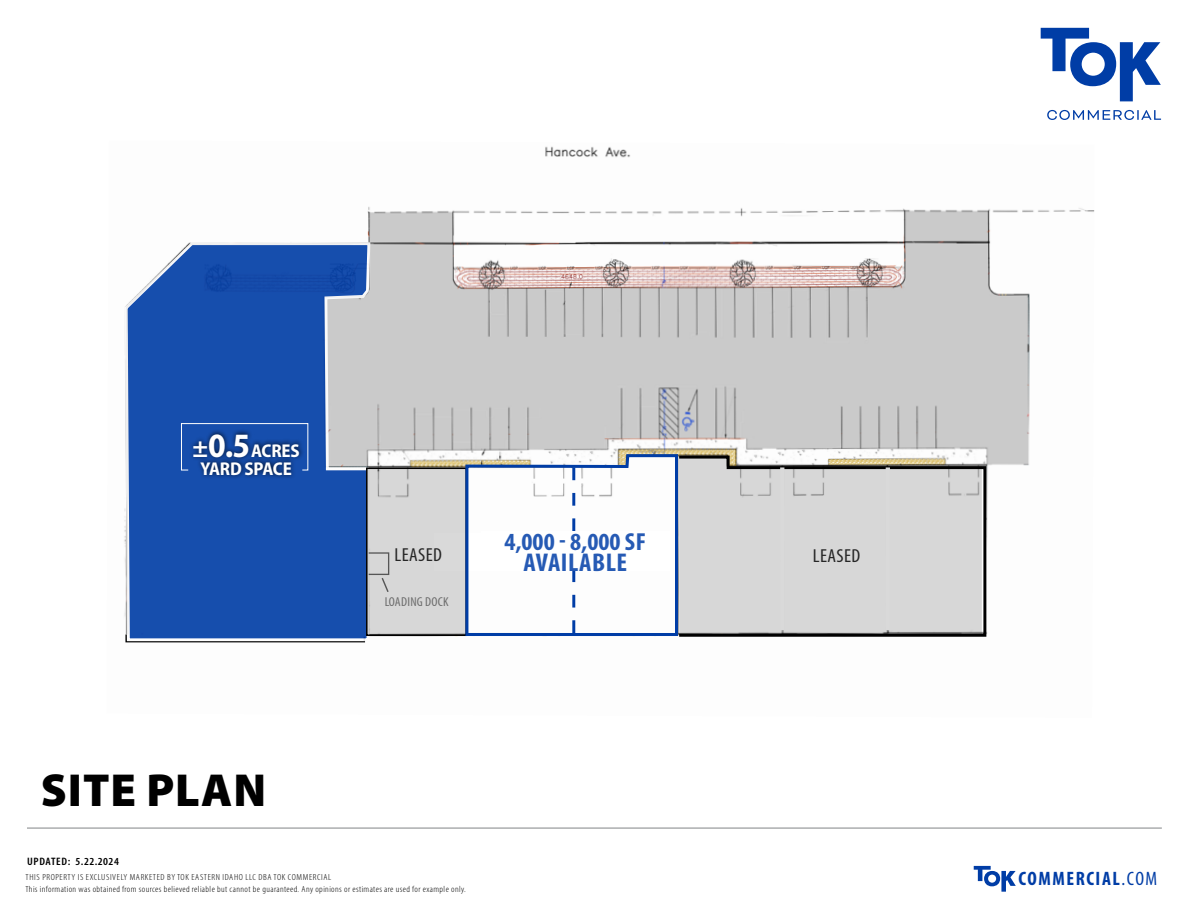
<style>
.page{position:relative;width:1188px;height:918px;background:#fff}
.page>*{position:absolute;margin:0;border:0;box-sizing:border-box;transform-origin:0 0}
.t1{font:900 46.5px "Myriad Pro";letter-spacing:.02em;color:#000}
.t2{font:700 condensed 25.8px "Myriad Pro";letter-spacing:.02em;color:#265ab4;scale:1.05 1}
.t3{font:700 condensed 24.75px "Myriad Pro";color:#265ab4;scale:1.05 1}
.t4{font:700 condensed 19.5px "Myriad Pro";letter-spacing:.08em;color:#003da6}
.t5{font:condensed 18.9px "Myriad Pro";letter-spacing:.02em;color:#262626;scale:1.05 1}
.t6{font:700 semi-condensed 18.6px/18.5px "Myriad Pro";letter-spacing:-.01em;color:#fff;text-align:center}
.t7{font:condensed 12.9px "Myriad Pro";letter-spacing:.02em;color:#262626;scale:1.05 1}
.t8{font:600 condensed 10.8px "Myriad Pro";letter-spacing:.04em;color:#000;scale:1.11 1}
.t9{font:300 condensed 8.85px/11.9px "Myriad Pro";letter-spacing:.04em;color:#000;scale:1.11 1}
.s1{font-size:27.15px}
.s2{font-size:34.2px}
.s3{font-weight:400}
</style>
<div class="page">
<hr style="left:27px;top:828px;width:1135px;height:1px;background:#828487">
<svg style="left:974px;top:866px;width:42px;height:26px"></svg>
<img style="left:367px;top:146px;width:727px;height:491px">
<svg style="left:680px;top:454px;width:308px;height:183px"></svg>
<svg style="left:124px;top:241px;width:248px;height:402px;background:#3262b3"></svg>
<div style="left:189px;top:429px;width:116px;height:51px;background:#000;opacity:.75"></div>
<svg style="left:181px;top:423px;width:127px;height:48px;background:#1a4793"></svg>
<svg style="left:680px;top:456px;width:302px;height:179px;background:#d0d0cf"></svg>
<svg style="left:1047px;top:110px;width:114px;height:10px"></svg>
<svg style="left:1041px;top:28px;width:120px;height:73px"></svg>
<div style="left:367px;top:468px;width:99px;height:167px;background:#d7d7d7"></div>
<svg style="left:381px;top:578px;width:8px;height:14px"></svg>
<div style="left:366px;top:468px;width:101px;height:168px;border:2px solid #000"></div>
<svg style="left:464px;top:453px;width:216px;height:184px"></svg>
<h3 class="t6" style="left:193px;top:441px;width:109px"><span class="s1">±</span><span class="s2">0.5</span>ACRES<br>YARD SPACE</h3>
<h3 class="t5" style="left:395px;top:543px;width:47px">LEASED</h3>
<h3 class="t7" style="left:384px;top:594px;width:63px">LOADING DOCK</h3>
<h3 class="t3" style="left:504px;top:526px;width:136px">4,000 - 8,000 SF</h3>
<h2 class="t2" style="left:523px;top:546px;width:100px">AVAILABLE</h2>
<h1 class="t1" style="left:41px;top:759px;width:227px">SITE PLAN</h1>
<p class="t8" style="left:27px;top:855px;width:84px">Updated: 5.22.2024</p>
<p class="t9" style="left:26px;top:871px;width:398px">THIS PROPERTY IS EXCLUSIVELY MARKETED BY TOK EASTERN IDAHO LLC DBA TOK COMMERCIAL<br>This information was obtained from sources believed reliable but cannot be guaranteed. Any opinions or estimates are used for example only.</p>
<h3 class="t5" style="left:813px;top:544px;width:47px">LEASED</h3>
<h3 class="t4" style="left:1018px;top:866px;width:140px">COMMERCIAL<span class="s3">.COM</span></h3>
</div>
